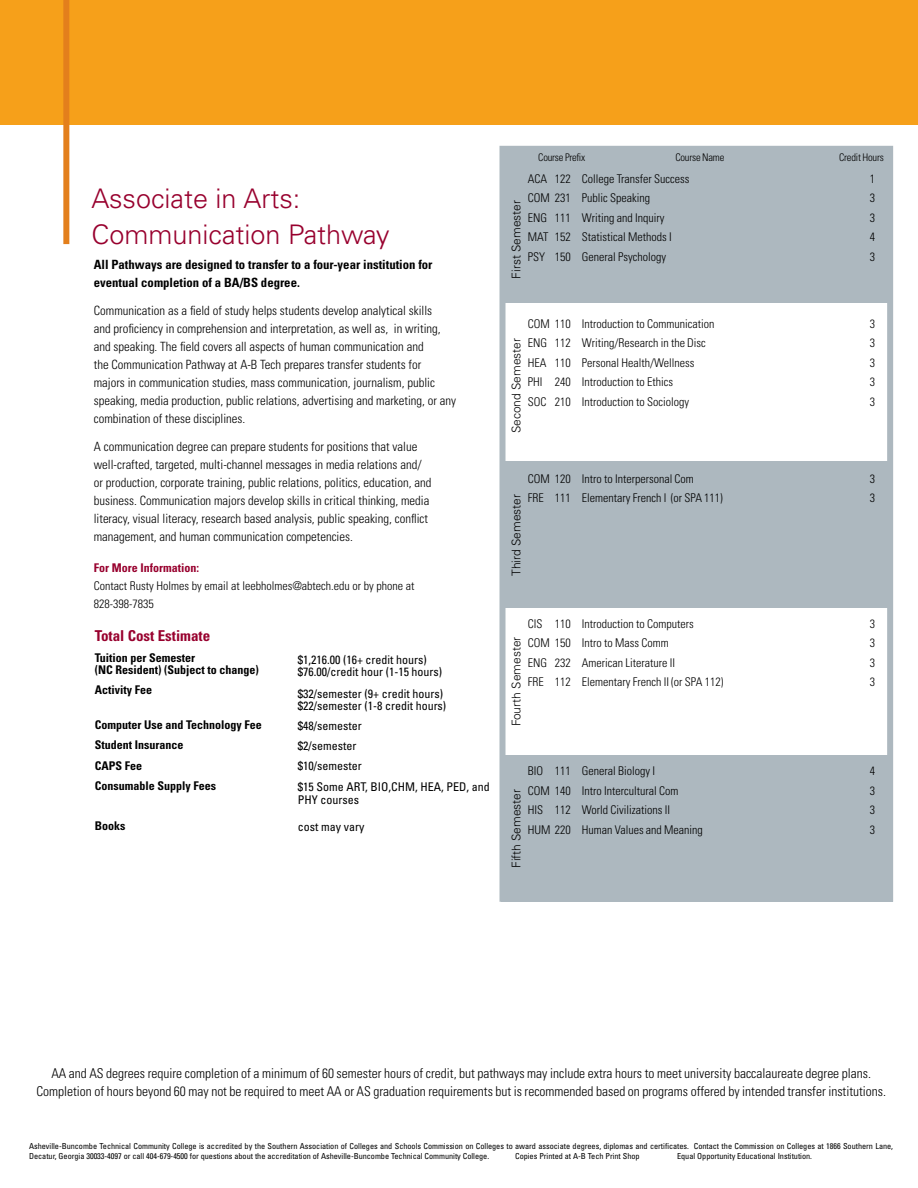
<style>
.page{position:relative;width:918px;height:1188px;background:#fff}
.page>*{position:absolute;margin:0;border:0;box-sizing:border-box;transform-origin:0 0}
.t1{font:300 27px/36px "Univers LT Std";color:#98002e}
.t2{font:700 condensed 15px "Univers LT Std";color:#98002e}
.t3{font:300 condensed 13.5px/18px "Univers LT Std";color:#000;text-align:center}
.t4{font:300 condensed 12.75px/18px "Univers LT Std";color:#000}
.t5{font:700 condensed 12.75px/18px "Univers LT Std";color:#000}
.t6{font:300 condensed 12px/18px "Univers LT Std";color:#000}
.t7{font:condensed 12px/20.2px "Univers LT Std";color:#000}
.t8{font:700 condensed 12px/20.2px "Univers LT Std";color:#000}
.t9{font:300 12px "Univers LT Std";color:#000}
.t10{font:700 condensed 12px "Univers LT Std";color:#98002e}
.t11{font:300 condensed 10.5px "Univers LT Std";letter-spacing:-.02em;color:#000}
.t12{font:condensed 8.25px/9.9px "Univers LT Std";letter-spacing:-.005em;color:#000}
</style>
<div class="page">
<div style="left:0;top:0;width:918px;height:125px;background:#f6a01a"></div>
<div style="left:63px;top:0;width:6px;height:244px;background:#e37f1c"></div>
<div style="left:500px;top:146px;width:393px;height:756px;border:6px solid #adb8bf"></div>
<div style="left:502px;top:461px;width:391px;height:147px;background:#adb8bf"></div>
<div style="left:502px;top:149px;width:391px;height:153px;background:#adb8bf"></div>
<div style="left:502px;top:755px;width:391px;height:147px;background:#adb8bf"></div>
<h1 class="t1" style="left:92px;top:180px;width:300px">Associate in Arts:<br>Communication Pathway</h1>
<p class="t5" style="left:94px;top:256px;width:340px">All Pathways are designed to transfer to a four-year institution for eventual completion of a BA/BS degree.</p>
<p class="t4" style="left:94px;top:301px;width:364px">Communication as a field of study helps students develop analytical skills<br>and proficiency in comprehension and interpretation, as well as, in writing, and speaking. The field covers all aspects of human communication and<br>the Communication Pathway at A-B Tech prepares transfer students for<br>majors in communication studies, mass communication, journalism, public speaking, media production, public relations, advertising and marketing, or any combination of these disciplines.</p>
<p class="t4" style="left:94px;top:437px;width:339px">A communication degree can prepare students for positions that value well-crafted, targeted, multi-channel messages in media relations and/ or production, corporate training, public relations, politics, education, and business. Communication majors develop skills in critical thinking, media literacy, visual literacy, research based analysis, public speaking, conflict management, and human communication competencies.</p>
<p class="t10" style="left:94px;top:561px;width:107px">For More Information:</p>
<p class="t6" style="left:94px;top:577px;width:322px">Contact Rusty Holmes by email at leebholmes@abtech.edu or by phone at<br>828-398-7835</p>
<p class="t2" style="left:95px;top:627px;width:117px">Total Cost Estimate</p>
<p class="t8" style="left:95px;top:651px;width:166px;line-height:12px">Tuition per Semester<br>(NC Resident) (Subject to change)</p>
<p class="t8" style="left:95px;top:680px;width:59px">Activity Fee</p>
<p class="t8" style="left:95px;top:715px;width:169px">Computer Use and Technology Fee<br>Student Insurance<br>CAPS Fee<br>Consumable Supply Fees</p>
<p class="t8" style="left:95px;top:816px;width:32px">Books</p>
<p class="t7" style="left:298px;top:654px;width:146px;line-height:12px">$1,216.00 (16+ credit hours) $76.00/credit hour (1-15 hours)</p>
<p class="t7" style="left:298px;top:687px;width:150px;line-height:12px">$32/semester (9+ credit hours) $22/semester (1-8 credit hours)</p>
<p class="t7" style="left:298px;top:715px;width:194px">$48/semester<br>$2/semester<br>$10/semester<br>$15 Some ART, BIO,CHM, HEA, PED, and</p>
<p class="t7" style="left:298px;top:790px;width:63px">PHY courses</p>
<p class="t7" style="left:298px;top:817px;width:68px">cost may vary</p>
<p class="t11" style="left:538px;top:151px;width:48px">Course Prefix</p>
<p class="t11" style="left:675px;top:151px;width:50px">Course Name</p>
<p class="t11" style="left:839px;top:151px;width:46px">Credit Hours</p>
<p class="t6" style="left:528px;top:170px;width:163px">ACA 122 College Transfer Success</p>
<p class="t6" style="left:870px;top:170px;width:7px">1</p>
<p class="t6" style="left:528px;top:189px;width:124px">COM 231 Public Speaking</p>
<p class="t6" style="left:870px;top:189px;width:7px">3</p>
<p class="t6" style="left:528px;top:209px;width:138px">ENG 111 Writing and Inquiry</p>
<p class="t6" style="left:870px;top:209px;width:7px">3</p>
<p class="t6" style="left:528px;top:228px;width:145px">MAT 152 Statistical Methods I</p>
<p class="t6" style="left:870px;top:228px;width:7px">4</p>
<p class="t6" style="left:528px;top:248px;width:140px">PSY 150 General Psychology</p>
<p class="t6" style="left:870px;top:248px;width:7px">3</p>
<p class="t9" style="left:509px;top:279px;width:80px;rotate:-90deg">First Semester</p>
<p class="t6" style="left:528px;top:314px;width:188px">COM 110 Introduction to Communication</p>
<p class="t6" style="left:870px;top:314px;width:7px">3</p>
<p class="t6" style="left:528px;top:334px;width:180px">ENG 112 Writing/Research in the Disc</p>
<p class="t6" style="left:870px;top:334px;width:7px">3</p>
<p class="t6" style="left:528px;top:353px;width:168px">HEA 110 Personal Health/Wellness</p>
<p class="t6" style="left:870px;top:353px;width:7px">3</p>
<p class="t6" style="left:528px;top:373px;width:147px">PHI 240 Introduction to Ethics</p>
<p class="t6" style="left:870px;top:373px;width:7px">3</p>
<p class="t6" style="left:528px;top:392px;width:163px">SOC 210 Introduction to Sociology</p>
<p class="t6" style="left:870px;top:392px;width:7px">3</p>
<p class="t9" style="left:509px;top:433px;width:97px;rotate:-90deg">Second Semester</p>
<p class="t9" style="left:509px;top:576px;width:83px;rotate:-90deg">Third Semester</p>
<p class="t6" style="left:528px;top:470px;width:168px">COM 120 Intro to Interpersonal Com</p>
<p class="t6" style="left:870px;top:470px;width:7px">3</p>
<p class="t6" style="left:528px;top:489px;width:197px">FRE 111 Elementary French I (or SPA 111)</p>
<p class="t6" style="left:870px;top:489px;width:7px">3</p>
<p class="t9" style="left:509px;top:726px;width:91px;rotate:-90deg">Fourth Semester</p>
<p class="t6" style="left:528px;top:614px;width:167px">CIS 110 Introduction to Computers</p>
<p class="t6" style="left:870px;top:614px;width:7px">3</p>
<p class="t6" style="left:528px;top:634px;width:142px">COM 150 Intro to Mass Comm</p>
<p class="t6" style="left:870px;top:634px;width:7px">3</p>
<p class="t6" style="left:528px;top:653px;width:149px">ENG 232 American Literature II</p>
<p class="t6" style="left:870px;top:653px;width:7px">3</p>
<p class="t6" style="left:528px;top:673px;width:197px">FRE 112 Elementary French II (or SPA 112)</p>
<p class="t6" style="left:870px;top:673px;width:7px">3</p>
<p class="t9" style="left:509px;top:868px;width:80px;rotate:-90deg">Fifth Semester</p>
<p class="t6" style="left:528px;top:762px;width:129px">BIO 111 General Biology I</p>
<p class="t6" style="left:870px;top:762px;width:7px">4</p>
<p class="t6" style="left:528px;top:781px;width:152px">COM 140 Intro Intercultural Com</p>
<p class="t6" style="left:870px;top:781px;width:7px">3</p>
<p class="t6" style="left:528px;top:801px;width:144px">HIS 112 World Civilizations II</p>
<p class="t6" style="left:870px;top:801px;width:7px">3</p>
<p class="t6" style="left:528px;top:820px;width:176px">HUM 220 Human Values and Meaning</p>
<p class="t6" style="left:870px;top:820px;width:7px">3</p>
<p class="t3" style="left:36px;top:1064px;width:851px">AA and AS degrees require completion of a minimum of 60 semester hours of credit, but pathways may include extra hours to meet university baccalaureate degree plans.<br>Completion of hours beyond 60 may not be required to meet AA or AS graduation requirements but is recommended based on programs offered by intended transfer institutions.</p>
<p class="t12" style="left:29px;top:1141px;width:865px">Asheville-Buncombe Technical Community College is accredited by the Southern Association of Colleges and Schools Commission on Colleges to award associate degrees, diplomas and certificates. Contact the Commission on Colleges at 1866 Southern Lane,<br>Decatur, Georgia 30033-4097 or call 404-679-4500 for questions about the accreditation of Asheville-Buncombe Technical Community College.</p>
<p class="t12" style="left:515px;top:1151px;width:126px">Copies Printed at A-B Tech Print Shop</p>
<p class="t12" style="left:677px;top:1151px;width:136px">Equal Opportunity Educational Institution.</p>
</div>
